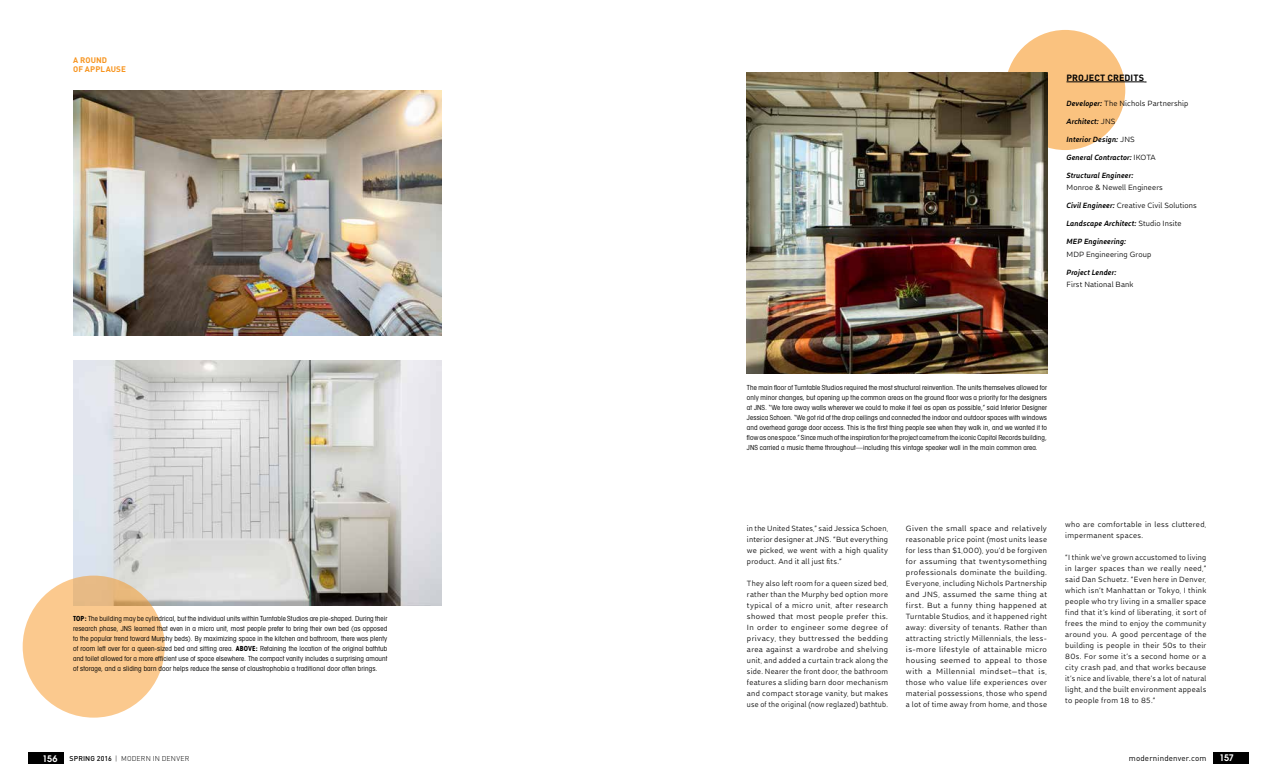
<style>
.page{position:relative;width:1278px;height:783px;background:#fff}
.page>*{position:absolute;margin:0;border:0;box-sizing:border-box;transform-origin:0 0}
.t1{font:700 9px "DIN";letter-spacing:.01em;color:#000}
.t2{font:600 9px "Avant Garde";letter-spacing:-.04em;color:#fff}
.t3{font:8px/11px "Dupla";letter-spacing:.03em;color:#000;text-align:justify}
.t4{font:8px/11px "Dupla";letter-spacing:.03em;color:#000;text-align:justify;scale:1.04 1}
.t5{font:8px/11px "Dupla";letter-spacing:.03em;color:#000;text-align:justify;scale:.96 1}
.t6{font:italic 700 8px "Dupla";letter-spacing:.015em;color:#000}
.t7{font:8px "Dupla";letter-spacing:.01em;color:#000}
.t8{font:8px "DIN";letter-spacing:.015em;color:#000}
.t9{font:700 8px/9px "DIN";letter-spacing:.015em;color:#f7941e}
.t10{font:condensed 7px/10px "Avant Garde";letter-spacing:.015em;color:#000;text-align:justify}
.t11{font:300 7px "DIN";letter-spacing:.025em;color:#000}
.s1{font-weight:700}
.s2{font-weight:700;font-style:italic}
.s3{font-weight:400;font-style:normal}
.s4{font-weight:500}
</style>
<div class="page">
<div style="left:1214px;top:752px;width:35px;height:12px;background:#000"></div>
<div style="left:28px;top:752px;width:36px;height:12px;background:#000"></div>
<div style="left:1005px;top:30px;width:120px;height:120px;background:#fac27f;border-radius:50%"></div>
<img style="left:747px;top:72px;width:300px;height:302px">
<img style="left:73px;top:360px;width:368px;height:246px">
<img style="left:73px;top:90px;width:368px;height:245px">
<hr style="left:1066px;top:81px;width:78px;height:1px;background:#000">
<div style="left:23px;top:576px;width:142px;height:142px;background:linear-gradient(to bottom,#efbf85,#ffce94);border-radius:50%"></div>
<p class="t9" style="left:73px;top:55px;width:54px">A ROUND<br>OF APPLAUSE</p>
<p class="t10" style="left:73px;top:613px;width:316px"><span class="s1">TOP:</span> The building may be cylindrical, but the individual units within Turntable Studios are pie-shaped. During their research phase, JNS learned that even in a micro unit, most people prefer to bring their own bed (as opposed to the popular trend toward Murphy beds). By maximizing space in the kitchen and bathroom, there was plenty of room left over for a queen-sized bed and sitting area. <span class="s1">ABOVE:</span> Retaining the location of the original bathtub and toilet allowed for a more efficient use of space elsewhere. The compact vanity includes a surprising amount of storage, and a sliding barn door helps reduce the sense of claustrophobia a traditional door often brings.</p>
<p class="t1" style="left:1066px;top:71px;width:79px">PROJECT CREDITS</p>
<p class="t3" style="left:1066px;top:97px;width:123px"><span class="s2">Developer:</span> The Nichols Partnership</p>
<p class="t6" style="left:1066px;top:115px;width:51px">Architect: <span class="s3">JNS</span></p>
<p class="t6" style="left:1066px;top:133px;width:70px">Interior Design: <span class="s3">JNS</span></p>
<p class="t6" style="left:1066px;top:151px;width:91px">General Contractor: <span class="s3">IKOTA</span></p>
<p class="t6" style="left:1066px;top:169px;width:69px">Structural Engineer:</p>
<p class="t3" style="left:1066px;top:182px;width:98px">Monroe &amp; Newell Engineers</p>
<p class="t7" style="left:1066px;top:200px;width:132px"><span class="s2">Civil Engineer:</span> Creative Civil Solutions</p>
<p class="t6" style="left:1066px;top:218px;width:116px">Landscape Architect: <span class="s3">Studio Insite</span></p>
<p class="t6" style="left:1066px;top:236px;width:61px">MEP Engineering:</p>
<p class="t3" style="left:1066px;top:248px;width:86px">MDP Engineering Group</p>
<p class="t6" style="left:1066px;top:266px;width:51px">Project Lender:</p>
<p class="t3" style="left:1066px;top:279px;width:69px">First National Bank</p>
<p class="t10" style="left:747px;top:382px;width:302px">The main floor of Turntable Studios required the most structural reinvention. The units themselves allowed for only minor changes, but opening up the common areas on the ground floor was a priority for the designers at JNS. “We tore away walls wherever we could to make it feel as open as possible,” said Interior Designer Jessica Schoen. “We got rid of the drop ceilings and connected the indoor and outdoor spaces with windows and overhead garage door access. This is the first thing people see when they walk in, and we wanted it to flow as one space.” Since much of the inspiration for the project came from the iconic Capitol Records building, JNS carried a music theme throughout—including this vintage speaker wall in the main common area.</p>
<p class="t3" style="left:747px;top:523px;width:143px">in the United States,” said Jessica Schoen, interior designer at JNS. “But everything we picked, we went with a high quality product. And it all just fits.”</p>
<p class="t5" style="left:747px;top:578px;width:149px">They also left room for a queen sized bed, rather than the Murphy bed option more typical of a micro unit, after research showed that most people prefer this.<br>In order to engineer some degree of privacy, they buttressed the bedding area against a wardrobe and shelving unit, and added a curtain track along the side. Nearer the front door, the bathroom features a sliding barn door mechanism and compact storage vanity, but makes use of the original (now reglazed) bathtub.</p>
<p class="t4" style="left:906px;top:523px;width:137px">Given the small space and relatively reasonable price point (most units lease for less than $1,000), you’d be forgiven for assuming that twentysomething professionals dominate the building.<br>Everyone, including Nichols Partnership and JNS, assumed the same thing at first. But a funny thing happened at Turntable Studios, and it happened right away: diversity of tenants. Rather than attracting strictly Millennials, the less&shy;is-more lifestyle of attainable micro housing seemed to appeal to those with a Millennial mindset—that is, those who value life experiences over material possessions, those who spend a lot of time away from home, and those</p>
<p class="t3" style="left:1065px;top:518px;width:143px">who are comfortable in less cluttered, impermanent spaces.</p>
<p class="t3" style="left:1065px;top:551px;width:143px">“I think we’ve grown accustomed to living in larger spaces than we really need,” said Dan Schuetz. “Even here in Denver, which isn’t Manhattan or Tokyo, I think people who try living in a smaller space find that it’s kind of liberating, it sort of frees the mind to enjoy the community around you. A good percentage of the building is people in their 50s to their 80s. For some it’s a second home or a city crash pad, and that works because it’s nice and livable, there’s a lot of natural light, and the built environment appeals to people from 18 to 85.”</p>
<p class="t2" style="left:43px;top:752px;width:16px">156</p>
<p class="t11" style="left:70px;top:754px;width:121px"><span class="s4">SPRING 2016</span> | MODERN IN DENVER</p>
<p class="t8" style="left:1129px;top:753px;width:79px">modernindenver.com</p>
<p class="t2" style="left:1219px;top:752px;width:16px">157</p>
</div>
